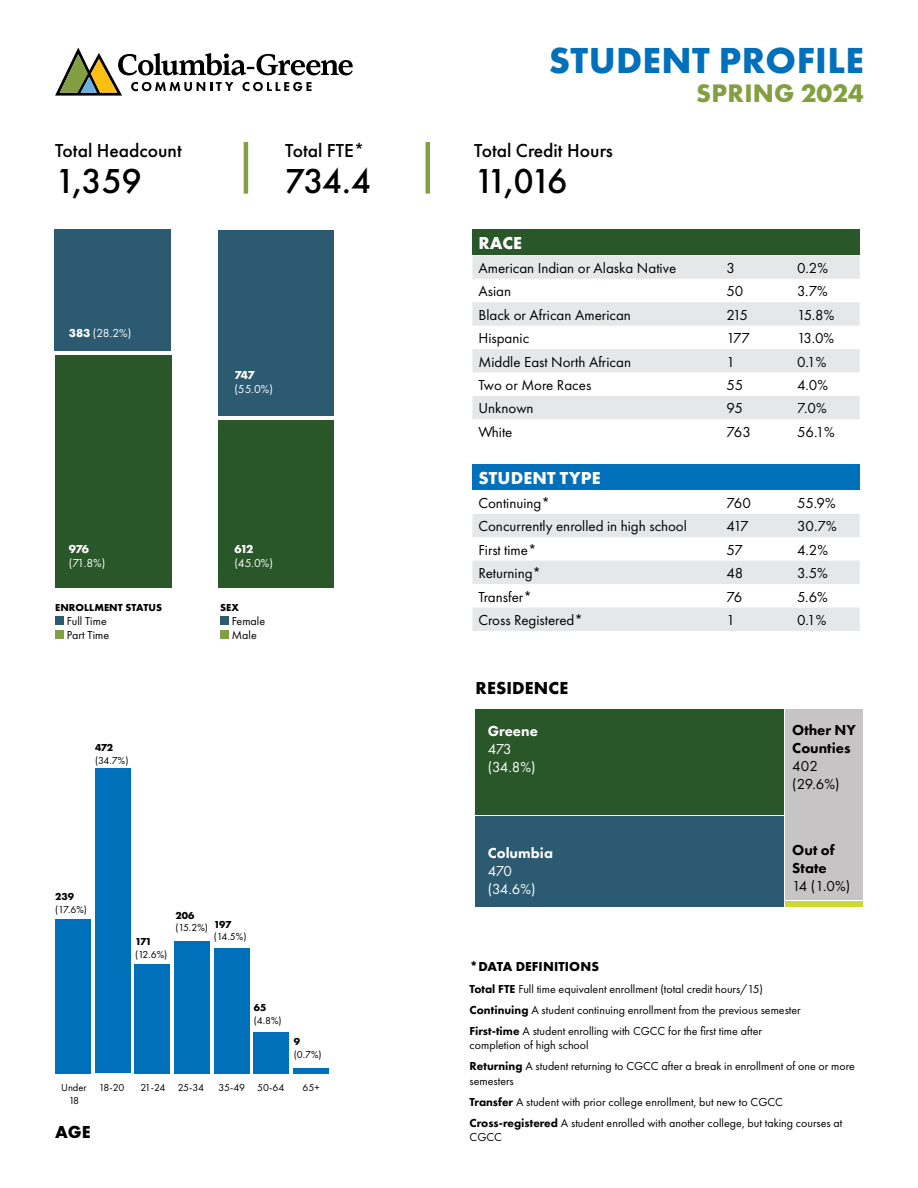
<style>
.page{position:relative;width:918px;height:1188px;background:#fff}
.page>*{position:absolute;margin:0;border:0;box-sizing:border-box;transform-origin:0 0}
.t1{font:700 37.5px "Futura PT";letter-spacing:.01em;color:#0070bb}
.t2{font:500 36px "Futura PT";letter-spacing:-.06em;color:#000}
.t3{font:700 26.25px "Futura PT";letter-spacing:.01em;color:#82a041}
.t4{font:500 19.5px "Futura PT";color:#000}
.t5{font:700 18px "Futura PT";letter-spacing:.01em;color:#fff}
.t6{font:700 18px "Futura PT";letter-spacing:.01em;color:#000}
.t7{font:15px "Futura PT";color:#000}
.t8{font:800 15px/18px "Futura PT";color:#000}
.t9{font:15px "Futura PT";letter-spacing:-.05em;color:#fff}
.t10{font:800 15px "Futura PT";color:#fff}
.t11{font:700 13.5px "Futura PT";letter-spacing:.01em;color:#000}
.t12{font:12px/14.4px "Futura PT";color:#000}
.t13{font:12px/14.4px "Futura PT";letter-spacing:-.02em;color:#fff}
.t14{font:10.5px/12.6px "Futura PT";letter-spacing:-.04em;color:#000}
.t15{font:700 10.5px "Futura PT";letter-spacing:.01em;color:#000}
.s1{font-weight:700}
.s2{font-weight:400}
.s3{font-weight:800}
</style>
<div class="page">
<div style="left:55px;top:355px;width:116px;height:232px;background:#2a572a"></div>
<div style="left:54px;top:230px;width:117px;height:121px;background:#2b5a71"></div>
<div style="left:219px;top:420px;width:115px;height:167px;background:#2a572a"></div>
<div style="left:219px;top:230px;width:115px;height:186px;background:#2b5a71"></div>
<div style="left:293px;top:1068px;width:36px;height:6px;background:#0070bb"></div>
<div style="left:254px;top:1032px;width:35px;height:41px;background:#0070bb"></div>
<div style="left:214px;top:948px;width:36px;height:126px;background:#0070bb"></div>
<div style="left:174px;top:941px;width:36px;height:133px;background:#0070bb"></div>
<div style="left:135px;top:964px;width:35px;height:109px;background:#0070bb"></div>
<div style="left:95px;top:768px;width:36px;height:305px;background:#0070bb"></div>
<div style="left:55px;top:919px;width:36px;height:155px;background:#0070bb"></div>
<svg style="left:55px;top:48px;width:298px;height:48px"></svg>
<hr style="left:244px;top:142px;width:4px;height:52px;background:#82a041">
<hr style="left:426px;top:142px;width:4px;height:52px;background:#82a041">
<div style="left:472px;top:230px;width:388px;height:25px;background:#2a572a"></div>
<svg style="left:472px;top:255px;width:388px;height:71px"></svg>
<svg style="left:472px;top:349px;width:388px;height:70px"></svg>
<div style="left:472px;top:465px;width:388px;height:25px;background:#0070bb"></div>
<svg style="left:472px;top:514px;width:388px;height:117px;fill:#e6e7e8"></svg>
<div style="left:475px;top:709px;width:309px;height:105px;background:#2a572a"></div>
<div style="left:785px;top:709px;width:77px;height:191px;background:#c6c4c4"></div>
<div style="left:785px;top:901px;width:77px;height:6px;background:#cdd92e"></div>
<div style="left:475px;top:816px;width:309px;height:91px;background:#2b5a71"></div>
<div style="left:55px;top:616px;width:9px;height:9px;background:#2b5a71"></div>
<div style="left:55px;top:630px;width:9px;height:9px;background:#82a041"></div>
<div style="left:220px;top:616px;width:9px;height:9px;background:#2b5a71"></div>
<div style="left:220px;top:630px;width:9px;height:9px;background:#82a041"></div>
<p class="t4" style="left:55px;top:139px;width:128px">Total Headcount</p>
<p class="t2" style="left:55px;top:159px;width:88px">1,359</p>
<p class="t13" style="left:69px;top:326px;width:64px"><span class="s1">383</span> (28.2%)</p>
<p class="t4" style="left:285px;top:138px;width:81px">Total FTE*</p>
<p class="t2" style="left:285px;top:159px;width:88px">734.4</p>
<p class="t13" style="left:234px;top:367px;width:40px"><span class="s1">747 </span>(55.0%)</p>
<p class="t13" style="left:69px;top:542px;width:38px"><span class="s1">976 </span>(71.8%)</p>
<p class="t15" style="left:55px;top:600px;width:109px">ENROLLMENT STATUS</p>
<p class="t12" style="left:67px;top:614px;width:41px">Full Time</p>
<p class="t12" style="left:67px;top:628px;width:44px">Part Time</p>
<p class="t14" style="left:95px;top:741px;width:35px"><span class="s1">472 </span>(34.7%)</p>
<p class="t13" style="left:234px;top:542px;width:40px"><span class="s1">612 </span>(45.0%)</p>
<p class="t15" style="left:220px;top:600px;width:20px">SEX</p>
<p class="t12" style="left:232px;top:614px;width:35px">Female</p>
<p class="t12" style="left:232px;top:628px;width:26px">Male</p>
<p class="t14" style="left:55px;top:890px;width:33px"><span class="s1">239 </span>(17.6%)</p>
<p class="t14" style="left:135px;top:935px;width:34px"><span class="s1">171 </span>(12.6%)</p>
<p class="t14" style="left:176px;top:909px;width:34px"><span class="s1">206 </span>(15.2%)</p>
<p class="t14" style="left:214px;top:918px;width:34px"><span class="s1">197 </span>(14.5%)</p>
<p class="t14" style="left:254px;top:1001px;width:29px"><span class="s1">65 </span>(4.8%)</p>
<p class="t14" style="left:294px;top:1035px;width:29px"><span class="s1">9 </span>(0.7%)</p>
<p class="t14" style="left:61px;top:1081px;width:27px;text-align:center">Under<br>18</p>
<p class="t14" style="left:99px;top:1081px;width:27px">18-20</p>
<p class="t14" style="left:140px;top:1081px;width:27px">21-24</p>
<p class="t14" style="left:178px;top:1081px;width:28px">25-34</p>
<p class="t14" style="left:219px;top:1081px;width:28px">35-49</p>
<p class="t14" style="left:257px;top:1081px;width:29px">50-64</p>
<p class="t14" style="left:303px;top:1081px;width:19px">65+</p>
<p class="t6" style="left:55px;top:1120px;width:37px">AGE</p>
<p class="t1" style="left:549px;top:36px;width:317px">STUDENT PROFILE</p>
<p class="t3" style="left:696px;top:76px;width:169px">SPRING 2024</p>
<p class="t4" style="left:474px;top:139px;width:140px">Total Credit Hours</p>
<p class="t2" style="left:474px;top:159px;width:95px">11,016</p>
<p class="t5" style="left:479px;top:232px;width:45px">RACE</p>
<p class="t7" style="left:478px;top:259px;width:199px">American Indian or Alaska Native</p>
<p class="t7" style="left:726px;top:259px;width:10px">3</p>
<p class="t7" style="left:797px;top:259px;width:33px">0.2%</p>
<p class="t7" style="left:478px;top:282px;width:34px">Asian</p>
<p class="t7" style="left:726px;top:282px;width:19px">50</p>
<p class="t7" style="left:797px;top:282px;width:32px">3.7%</p>
<p class="t7" style="left:478px;top:306px;width:154px">Black or African American</p>
<p class="t7" style="left:726px;top:306px;width:23px">215</p>
<p class="t7" style="left:797px;top:306px;width:39px">15.8%</p>
<p class="t7" style="left:478px;top:329px;width:52px">Hispanic</p>
<p class="t7" style="left:726px;top:329px;width:25px">177</p>
<p class="t7" style="left:797px;top:329px;width:39px">13.0%</p>
<p class="t7" style="left:478px;top:353px;width:154px">Middle East North African</p>
<p class="t7" style="left:726px;top:353px;width:10px">1</p>
<p class="t7" style="left:797px;top:353px;width:31px">0.1%</p>
<p class="t7" style="left:478px;top:376px;width:114px">Two or More Races</p>
<p class="t7" style="left:726px;top:376px;width:19px">55</p>
<p class="t7" style="left:797px;top:376px;width:33px">4.0%</p>
<p class="t7" style="left:478px;top:400px;width:57px">Unknown</p>
<p class="t7" style="left:726px;top:400px;width:18px">95</p>
<p class="t7" style="left:797px;top:400px;width:31px">7.0%</p>
<p class="t7" style="left:478px;top:423px;width:36px">White</p>
<p class="t7" style="left:726px;top:423px;width:26px">763</p>
<p class="t7" style="left:797px;top:423px;width:39px">56.1%</p>
<p class="t5" style="left:479px;top:467px;width:124px">STUDENT TYPE</p>
<p class="t7" style="left:478px;top:494px;width:73px">Continuing*</p>
<p class="t7" style="left:726px;top:494px;width:26px">760</p>
<p class="t7" style="left:797px;top:494px;width:40px">55.9%</p>
<p class="t7" style="left:478px;top:517px;width:210px">Concurrently enrolled in high school</p>
<p class="t7" style="left:726px;top:517px;width:24px">417</p>
<p class="t7" style="left:797px;top:517px;width:41px">30.7%</p>
<p class="t7" style="left:478px;top:541px;width:60px">First time*</p>
<p class="t7" style="left:726px;top:541px;width:18px">57</p>
<p class="t7" style="left:797px;top:541px;width:33px">4.2%</p>
<p class="t7" style="left:478px;top:564px;width:64px">Returning*</p>
<p class="t7" style="left:726px;top:564px;width:19px">48</p>
<p class="t7" style="left:797px;top:564px;width:32px">3.5%</p>
<p class="t7" style="left:478px;top:588px;width:55px">Transfer*</p>
<p class="t7" style="left:726px;top:588px;width:17px">76</p>
<p class="t7" style="left:797px;top:588px;width:32px">5.6%</p>
<p class="t7" style="left:478px;top:611px;width:106px">Cross Registered*</p>
<p class="t7" style="left:726px;top:611px;width:10px">1</p>
<p class="t7" style="left:797px;top:611px;width:31px">0.1%</p>
<p class="t6" style="left:476px;top:677px;width:94px">RESIDENCE</p>
<p class="t10" style="left:488px;top:721px;width:52px">Greene</p>
<p class="t9" style="left:488px;top:740px;width:26px">473</p>
<p class="t9" style="left:488px;top:758px;width:49px">(34.8%)</p>
<p class="t10" style="left:488px;top:844px;width:67px">Columbia</p>
<p class="t9" style="left:488px;top:862px;width:26px">470</p>
<p class="t9" style="left:488px;top:880px;width:49px">(34.6%)</p>
<p class="t8" style="left:792px;top:721px;width:65px">Other NY<br>Counties<br><span class="s2">402</span></p>
<p class="t7" style="left:792px;top:775px;width:49px">(29.6%)</p>
<p class="t8" style="left:792px;top:840px;width:59px">Out of<br>State<br><span class="s2">14 (1.0%)</span></p>
<p class="t11" style="left:470px;top:958px;width:131px">*DATA DEFINITIONS</p>
<p class="t12" style="left:470px;top:981px;width:295px"><span class="s3">Total FTE</span> Full time equivalent enrollment (total credit hours/15)</p>
<p class="t12" style="left:470px;top:1002px;width:333px"><span class="s3">Continuing</span> A student continuing enrollment from the previous semester</p>
<p class="t12" style="left:470px;top:1024px;width:294px"><span class="s3">First-time</span> A student enrolling with CGCC for the first time after completion of high school</p>
<p class="t12" style="left:470px;top:1059px;width:387px"><span class="s3">Returning</span> A student returning to CGCC after a break in enrollment of one or more semesters</p>
<p class="t12" style="left:470px;top:1095px;width:315px"><span class="s3">Transfer</span> A student with prior college enrollment, but new to CGCC</p>
<p class="t12" style="left:470px;top:1116px;width:374px"><span class="s3">Cross-registered</span> A student enrolled with another college, but taking courses at<br>CGCC</p>
</div>
